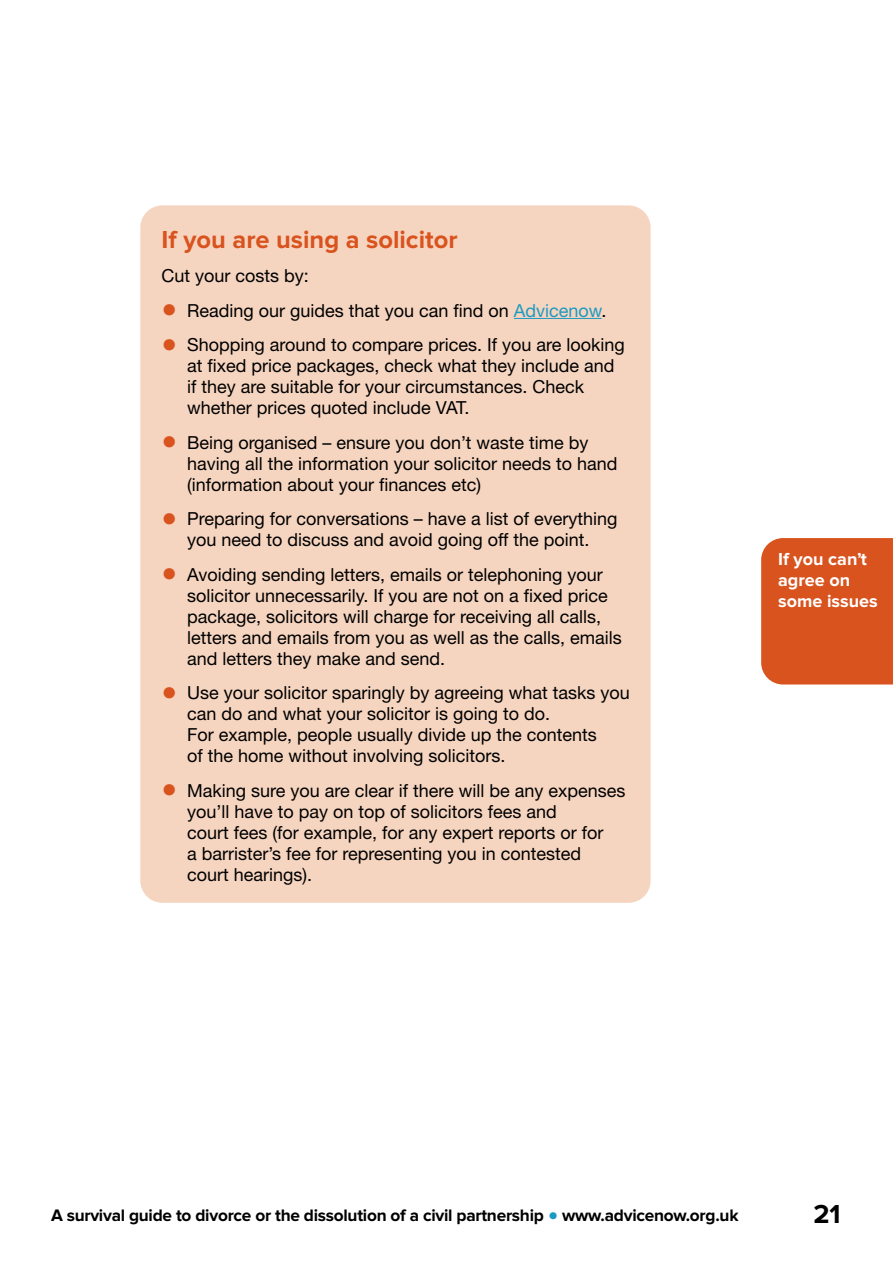
<style>
.page{position:relative;width:893px;height:1263px;background:#fff}
.page>*{position:absolute;margin:0;border:0;box-sizing:border-box;transform-origin:0 0}
.t1{font:700 27px "Proxima Nova";color:#000}
.t2{font:700 25.5px "Proxima Nova";color:#d9531e}
.t3{font:18px/21px "Helvetica Neue LT Std";color:#000}
.t4{font:700 18px/21px "Proxima Nova";color:#fff}
.t5{font:700 17.25px "Proxima Nova";letter-spacing:-.015em;color:#000}
.s1{font-size:31.5px;color:#d9531e}
.s2{color:#1e9ac1}
.s3{font-size:30px;color:#1e9ac1}
</style>
<div class="page">
<div style="left:761px;top:538px;width:132px;height:146px;background:#d9531e"></div>
<div style="left:140px;top:205px;width:511px;height:698px;background:#f6d5c0;border-radius:22px"></div>
<hr style="left:514px;top:318px;width:87px;height:1px;background:#1e9ac1">
<h2 class="t2" style="left:162px;top:227px;width:298px">If you are using a solicitor</h2>
<p class="t3" style="left:162px;top:265px;width:149px">Cut your costs by:</p>
<p class="t3" style="left:162px;top:299px;width:446px"><span class="s1">•</span> Reading our guides that you can find on <span class="s2">Advicenow</span>.</p>
<p class="t3" style="left:187px;top:334px;width:439px;text-indent:-26px"><span class="s1">•</span> Shopping around to compare prices. If you are looking at fixed price packages, check what they include and if they are suitable for your circumstances. Check whether prices quoted include VAT.</p>
<p class="t3" style="left:187px;top:431px;width:432px;text-indent:-26px"><span class="s1">•</span> Being organised – ensure you don’t waste time by having all the information your solicitor needs to hand (information about your finances etc)</p>
<p class="t3" style="left:162px;top:508px;width:457px;text-align:center"><span class="s1">•</span> Preparing for conversations – have a list of everything you need to discuss and avoid going off the point.</p>
<p class="t3" style="left:187px;top:563px;width:436px;text-indent:-26px"><span class="s1">•</span> Avoiding sending letters, emails or telephoning your solicitor unnecessarily. If you are not on a fixed price package, solicitors will charge for receiving all calls, letters and emails from you as well as the calls, emails and letters they make and send.</p>
<p class="t3" style="left:187px;top:682px;width:444px;text-indent:-26px"><span class="s1">•</span> Use your solicitor sparingly by agreeing what tasks you can do and what your solicitor is going to do.<br>For example, people usually divide up the contents<br>of the home without involving solicitors.</p>
<p class="t3" style="left:187px;top:779px;width:440px;text-indent:-26px"><span class="s1">•</span> Making sure you are clear if there will be any expenses you’ll have to pay on top of solicitors fees and<br>court fees (for example, for any expert reports or for<br>a barrister’s fee for representing you in contested court hearings).</p>
<p class="t4" style="left:778px;top:549px;width:101px">If you can’t agree on some issues</p>
<p class="t5" style="left:51px;top:1207px;width:689px">A survival guide to divorce or the dissolution of a civil partnership <span class="s3">•</span> www.advicenow.org.uk</p>
<h1 class="t1" style="left:813px;top:1202px;width:29px">21</h1>
</div>
